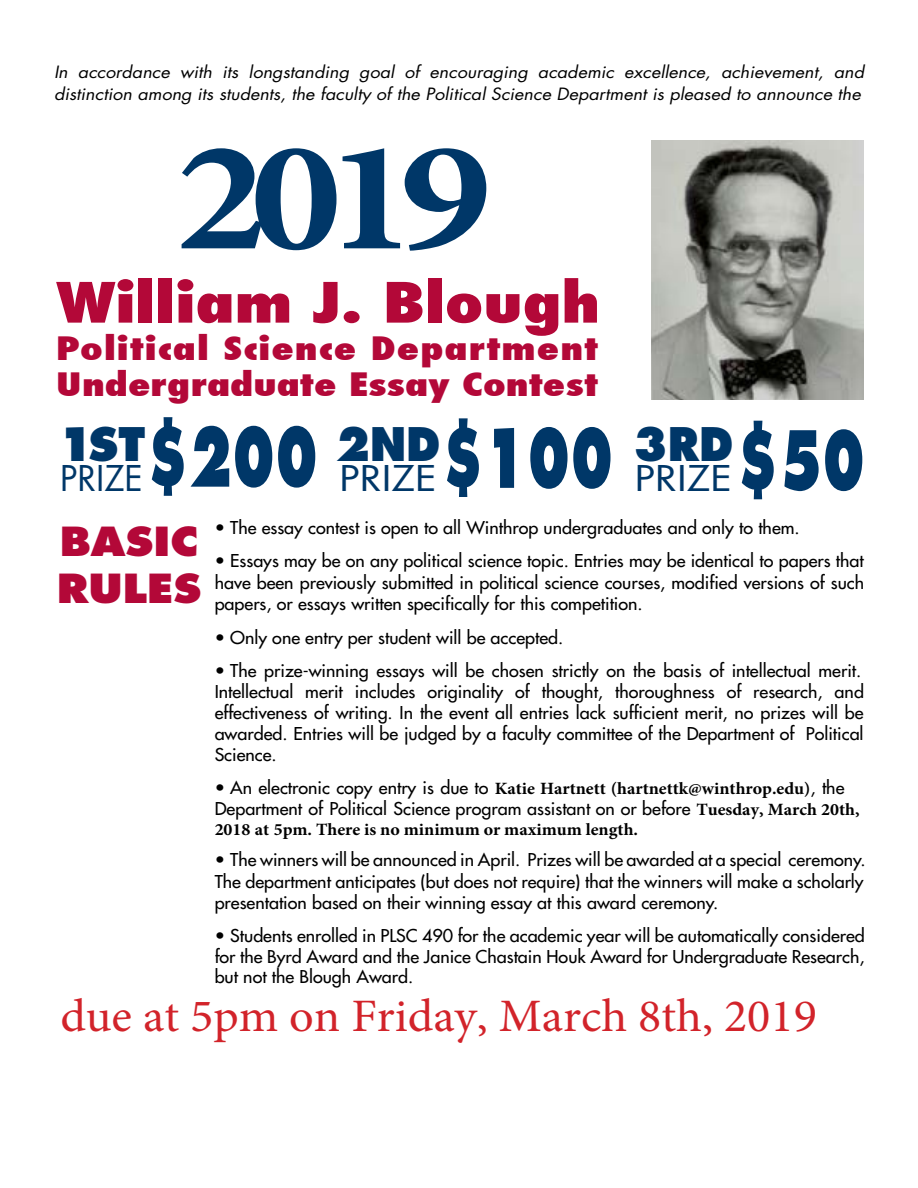
<style>
.page{position:relative;width:918px;height:1188px;background:#fff}
.page>*{position:absolute;margin:0;border:0;box-sizing:border-box;transform-origin:0 0}
.t1{font:700 157.5px "Minion Pro";color:#003768;scale:1.16 1}
.t2{font:800 79.5px "Futura Std";color:#003768;scale:.65 1}
.t3{font:800 condensed 54px "Futura";color:#b30838;scale:1.29 1}
.t4{font:46.5px "Minion Pro";color:#d2232a;scale:1.04 1}
.t5{font:800 45px "Futura Std";color:#003768;scale:.92 1}
.t6{font:800 45px "Futura Std";color:#003768}
.t7{font:800 39px/46.8px "Futura Std";color:#b30838;scale:1.08 1}
.t8{font:34.5px "Futura Std";color:#003768;scale:1.17 1}
.t9{font:34.5px "Futura Std";color:#003768}
.t10{font:800 condensed 31.5px/36px "Futura";letter-spacing:.015em;color:#b30838;scale:1.31 1}
.t11{font:500 17.25px/21.1px "Futura Std";color:#000;text-align:justify;scale:1.04 1}
.t12{font:700 17.25px "Minion Pro";color:#000;scale:1.04 1}
.t13{font:italic 16.5px/22.5px "Futura Std";color:#000;scale:1.09 1}
.s1{font-family:"Futura Std";font-weight:500}
.s2{font-family:"Minion Pro";font-weight:700}
</style>
<div class="page">
<img style="left:651px;top:140px;width:213px;height:259px">
<p class="t13" style="left:54px;top:61px;width:745px">In accordance with its longstanding goal of encouraging academic excellence, achievement, and distinction among its students, the faculty of the Political Science Department is pleased to announce the</p>
<h1 class="t1" style="left:176px;top:87px;width:274px">2019</h1>
<h3 class="t3" style="left:56px;top:266px;width:423px">William J. Blough</h3>
<h3 class="t10" style="left:56px;top:331px;width:415px">Political Science Department<br>Undergraduate Essay Contest</h3>
<h3 class="t6" style="left:58px;top:415px;width:89px">1ST</h3>
<h3 class="t9" style="left:60px;top:456px;width:84px">PRIZE</h3>
<h2 class="t2" style="left:146px;top:406px;width:266px">$200</h2>
<h2 class="t2" style="left:441px;top:408px;width:266px">$100</h2>
<h2 class="t2" style="left:736px;top:410px;width:200px">$50</h2>
<p class="t11" style="left:215px;top:517px;width:564px">• The essay contest is open to all Winthrop undergraduates and only to them.</p>
<p class="t11" style="left:215px;top:551px;width:626px">• Essays may be on any political science topic. Entries may be identical to papers that have been previously submitted in political science courses, modified versions of such papers, or essays written specifically for this competition.</p>
<p class="t11" style="left:215px;top:627px;width:337px">• Only one entry per student will be accepted.</p>
<p class="t11" style="left:215px;top:661px;width:626px;text-align:left">• The prize-winning essays will be chosen strictly on the basis of intellectual merit.<br>Intellectual merit includes originality of thought, thoroughness of research, and effectiveness of writing. In the event all entries lack sufficient merit, no prizes will be awarded. Entries will be judged by a faculty committee of the Department of Political Science.</p>
<p class="t12" style="left:215px;top:777px;width:607px"><span class="s1">• An electronic copy entry is due to</span> Katie Hartnett (hartnettk@winthrop.edu)<span class="s1">, the</span></p>
<p class="t11" style="left:215px;top:798px;width:622px">Department of Political Science program assistant on or before <span class="s2">Tuesday, March 20th,</span></p>
<p class="t12" style="left:215px;top:817px;width:409px">2018 at 5pm. There is no minimum or maximum length.</p>
<p class="t11" style="left:215px;top:850px;width:627px">• The winners will be announced in April. Prizes will be awarded at a special ceremony.<br>The department anticipates (but does not require) that the winners will make a scholarly presentation based on their winning essay at this award ceremony.</p>
<p class="t11" style="left:215px;top:925px;width:627px;line-height:20.7px">• Students enrolled in PLSC 490 for the academic year will be automatically considered for the Byrd Award and the Janice Chastain Houk Award for Undergraduate Research, but not the Blough Award.</p>
<h3 class="t5" style="left:336px;top:415px;width:115px">2nd</h3>
<h3 class="t8" style="left:340px;top:456px;width:84px">PRIZE</h3>
<h3 class="t5" style="left:633px;top:415px;width:110px">3rd</h3>
<h3 class="t8" style="left:635px;top:456px;width:84px">PRIZE</h3>
<h3 class="t7" style="left:57px;top:518px;width:136px">BASIC<br>RULES</h3>
<h3 class="t4" style="left:60px;top:985px;width:729px">due at 5pm on Friday, March 8th, 2019</h3>
</div>
